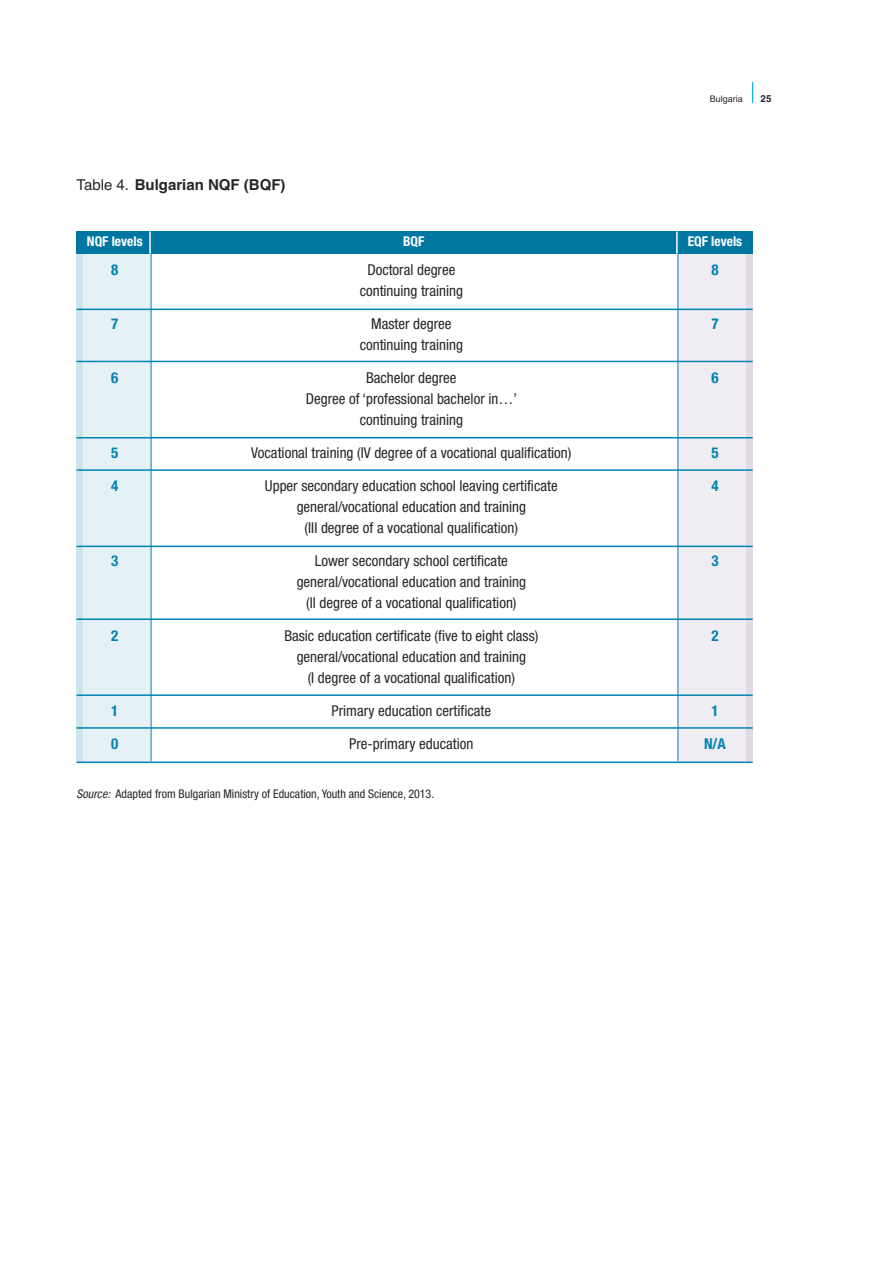
<style>
.page{position:relative;width:893px;height:1263px;background:#fff}
.page>*{position:absolute;margin:0;border:0;box-sizing:border-box;transform-origin:0 0}
.t1{font:condensed 15px/21px "Helvetica Neue";color:#272627;text-align:center}
.t2{font:700 15px "Helvetica";color:#272627}
.t3{font:700 condensed 15px "Helvetica Neue";color:#0084b3}
.t4{font:700 condensed 13.5px "Helvetica Neue";color:#fff}
.t5{font:condensed 12px "Helvetica Neue";color:#272627}
.t6{font:700 9.75px "Helvetica";color:#272627}
.t7{font:9px "Helvetica";color:#272627}
.s1{font-weight:400}
.s2{font-style:italic}
</style>
<div class="page">
<svg style="left:752px;top:82px;width:1px;height:21px"></svg>
<div style="left:77px;top:249px;width:74px;height:512px;background:#e6f1f6"></div>
<div style="left:77px;top:249px;width:6px;height:512px;background:#cce4ec"></div>
<div style="left:678px;top:249px;width:74px;height:512px;background:#efecf2"></div>
<div style="left:746px;top:249px;width:7px;height:512px;background:#e0dae5"></div>
<div style="left:77px;top:232px;width:676px;height:22px;background:#0077a1"></div>
<hr style="left:77px;top:309px;width:676px;height:1px;background:#0084b3">
<hr style="left:77px;top:437px;width:676px;height:1px;background:#0084b3">
<hr style="left:77px;top:361px;width:676px;height:1px;background:#0084b3">
<hr style="left:77px;top:469px;width:676px;height:2px;background:#0084b3">
<hr style="left:77px;top:546px;width:676px;height:1px;background:#0084b3">
<hr style="left:77px;top:618px;width:676px;height:2px;background:#0084b3">
<hr style="left:77px;top:694px;width:676px;height:2px;background:#0084b3">
<hr style="left:77px;top:727px;width:676px;height:2px;background:#0084b3">
<hr style="left:77px;top:761px;width:676px;height:2px;background:#0084b3">
<hr style="left:151px;top:232px;width:1px;height:529px;background:#0084b3">
<hr style="left:677px;top:232px;width:1px;height:529px;background:#0084b3">
<hr style="left:149px;top:231px;width:2px;height:23px;background:#fff">
<hr style="left:676px;top:231px;width:2px;height:23px;background:#fff">
<p class="t2" style="left:77px;top:176px;width:211px"><span class="s1">table 4.</span> Bulgarian NQF (BQF)</p>
<p class="t7" style="left:710px;top:94px;width:35px">Bulgaria</p>
<p class="t6" style="left:761px;top:93px;width:12px">25</p>
<p class="t4" style="left:87px;top:237px;width:57px">NQF levels</p>
<p class="t4" style="left:403px;top:237px;width:23px">BQF</p>
<p class="t4" style="left:688px;top:237px;width:56px">EQF levels</p>
<p class="t3" style="left:111px;top:264px;width:9px">8</p>
<p class="t1" style="left:367px;top:260px;width:90px">Doctoral degree</p>
<p class="t3" style="left:711px;top:264px;width:9px">8</p>
<p class="t1" style="left:360px;top:281px;width:105px">continuing training</p>
<p class="t3" style="left:111px;top:318px;width:9px">7</p>
<p class="t1" style="left:371px;top:314px;width:82px">Master degree</p>
<p class="t3" style="left:711px;top:318px;width:9px">7</p>
<p class="t1" style="left:360px;top:335px;width:105px">continuing training</p>
<p class="t3" style="left:111px;top:372px;width:9px">6</p>
<p class="t1" style="left:366px;top:368px;width:92px">Bachelor degree</p>
<p class="t3" style="left:711px;top:372px;width:9px">6</p>
<p class="t1" style="left:306px;top:389px;width:213px">Degree of ‘professional bachelor in…’ continuing training</p>
<p class="t3" style="left:111px;top:447px;width:9px">5</p>
<p class="t1" style="left:251px;top:443px;width:322px">Vocational training (IV degree of a vocational qualification)</p>
<p class="t3" style="left:711px;top:447px;width:9px">5</p>
<p class="t3" style="left:111px;top:480px;width:9px">4</p>
<p class="t1" style="left:265px;top:476px;width:294px">Upper secondary education school leaving certificate</p>
<p class="t3" style="left:711px;top:480px;width:9px">4</p>
<p class="t1" style="left:297px;top:497px;width:231px">general/vocational education and training (III degree of a vocational qualification)</p>
<p class="t3" style="left:111px;top:555px;width:9px">3</p>
<p class="t1" style="left:315px;top:551px;width:195px">Lower secondary school certificate</p>
<p class="t3" style="left:711px;top:555px;width:9px">3</p>
<p class="t1" style="left:297px;top:572px;width:231px">general/vocational education and training (II degree of a vocational qualification)</p>
<p class="t3" style="left:111px;top:630px;width:9px">2</p>
<p class="t1" style="left:284px;top:626px;width:256px">Basic education certificate (five to eight class)</p>
<p class="t3" style="left:711px;top:630px;width:9px">2</p>
<p class="t1" style="left:297px;top:647px;width:231px">general/vocational education and training (I degree of a vocational qualification)</p>
<p class="t3" style="left:111px;top:705px;width:9px">1</p>
<p class="t1" style="left:332px;top:701px;width:161px">Primary education certificate</p>
<p class="t3" style="left:711px;top:705px;width:9px">1</p>
<p class="t3" style="left:111px;top:738px;width:9px">0</p>
<p class="t1" style="left:349px;top:734px;width:126px">Pre-primary education</p>
<p class="t3" style="left:704px;top:738px;width:23px">N/A</p>
<p class="t5" style="left:77px;top:790px;width:359px"><span class="s2">Source:</span> Adapted from Bulgarian Ministry of Education, Youth and Science, 2013.</p>
</div>
